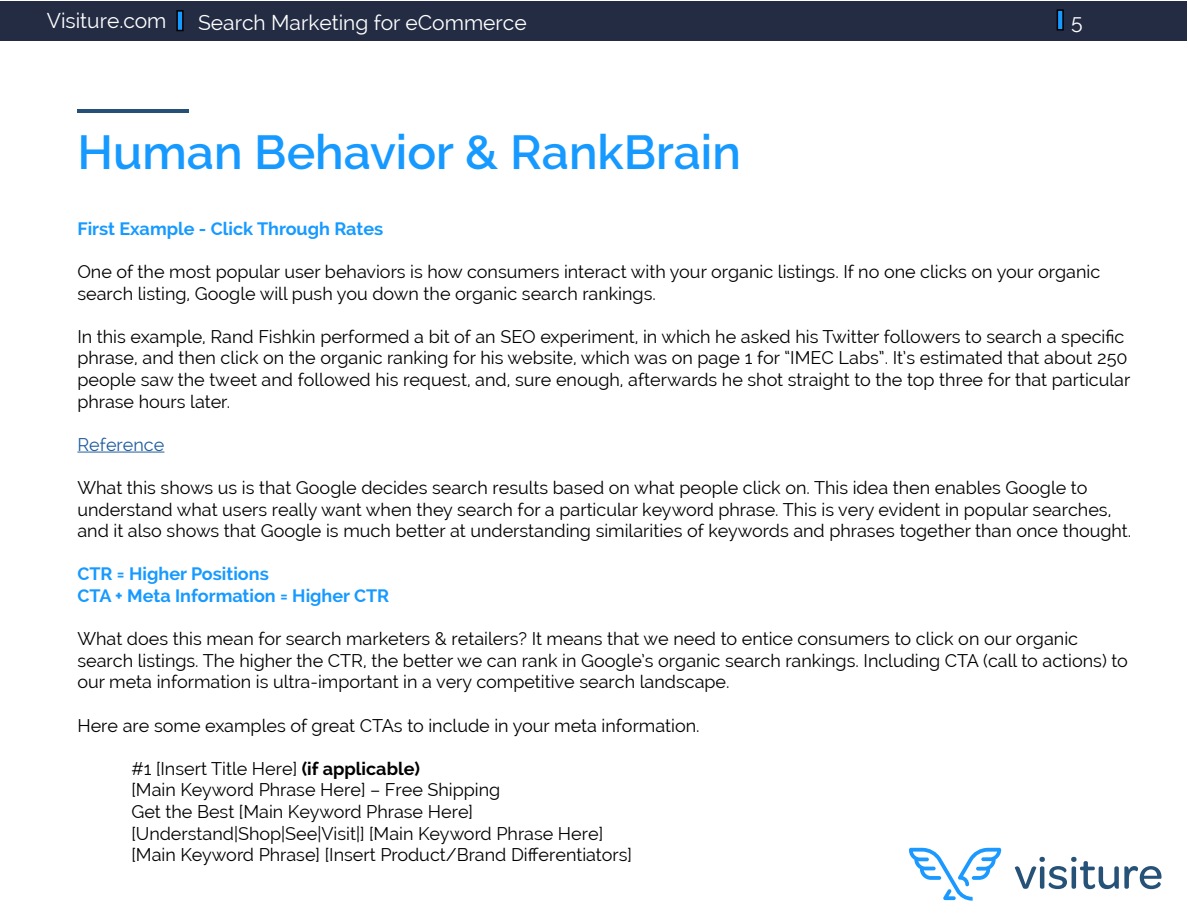
<style>
.page{position:relative;width:1188px;height:918px;background:#fff}
.page>*{position:absolute;margin:0;border:0;box-sizing:border-box;transform-origin:0 0}
.t1{font:600 48px "Raleway";color:#179aff}
.t2{font:21px "Raleway";color:#fff}
.t3{font:18px/21.6px "Raleway";color:#000}
.t4{font:700 18px/21.6px "Raleway";color:#179aff}
.t5{font:18px "Raleway";color:#215e9e}
.s1{font-weight:700}
</style>
<div class="page">
<svg style="left:1015px;top:857px;width:147px;height:32px"></svg>
<svg style="left:909px;top:848px;width:92px;height:53px"></svg>
<div style="left:1px;top:1px;width:1186px;height:40px;background:#242c44"></div>
<div style="left:177px;top:11px;width:6px;height:20px;background:#179aff"></div>
<div style="left:176px;top:10px;width:8px;height:21px;border:2px solid #000"></div>
<div style="left:1057px;top:10px;width:6px;height:20px;background:#179aff"></div>
<div style="left:1057px;top:9px;width:7px;height:22px;border:2px solid #000"></div>
<hr style="left:77px;top:452px;width:87px;height:1px;background:#215e9e">
<hr style="left:77px;top:110px;width:112px;height:3px;background:#265177">
<p class="t2" style="left:47px;top:8px;width:121px">Visiture.com</p>
<p class="t2" style="left:198px;top:10px;width:330px">Search Marketing for eCommerce</p>
<p class="t2" style="left:1071px;top:10px;width:13px">5</p>
<h1 class="t1" style="left:77px;top:125px;width:665px">Human Behavior &amp; RankBrain</h1>
<p class="t4" style="left:77px;top:218px;width:307px">First Example - Click Through Rates</p>
<p class="t3" style="left:77px;top:261px;width:1024px">One of the most popular user behaviors is how consumers interact with your organic listings. If no one clicks on your organic search listing, Google will push you down the organic search rankings.</p>
<p class="t3" style="left:77px;top:326px;width:1055px">In this example, Rand Fishkin performed a bit of an SEO experiment, in which he asked his Twitter followers to search a specific phrase, and then click on the organic ranking for his website, which was on page 1 for “IMEC Labs”. It’s estimated that about 250 people saw the tweet and followed his request, and, sure enough, afterwards he shot straight to the top three for that particular phrase hours later.</p>
<p class="t5" style="left:77px;top:434px;width:88px">Reference</p>
<p class="t3" style="left:77px;top:477px;width:1055px">What this shows us is that Google decides search results based on what people click on. This idea then enables Google to understand what users really want when they search for a particular keyword phrase. This is very evident in popular searches, and it also shows that Google is much better at understanding similarities of keywords and phrases together than once thought.</p>
<p class="t4" style="left:77px;top:563px;width:314px">CTR = Higher Positions<br>CTA + Meta Information = Higher CTR</p>
<p class="t3" style="left:77px;top:628px;width:1052px">What does this mean for search marketers &amp; retailers? It means that we need to entice consumers to click on our organic search listings. The higher the CTR, the better we can rank in Google’s organic search rankings. Including CTA (call to actions) to our meta information is ultra-important in a very competitive search landscape.</p>
<p class="t3" style="left:77px;top:714px;width:624px">Here are some examples of great CTAs to include in your meta information.</p>
<p class="t3" style="left:131px;top:758px;width:502px">#1 [Insert Title Here] <span class="s1">(if applicable)<br></span>[Main Keyword Phrase Here] – Free Shipping<br>Get the Best [Main Keyword Phrase Here] [Understand|Shop|See|Visit|] [Main Keyword Phrase Here] [Main Keyword Phrase] [Insert Product/Brand Differentiators]</p>
</div>
